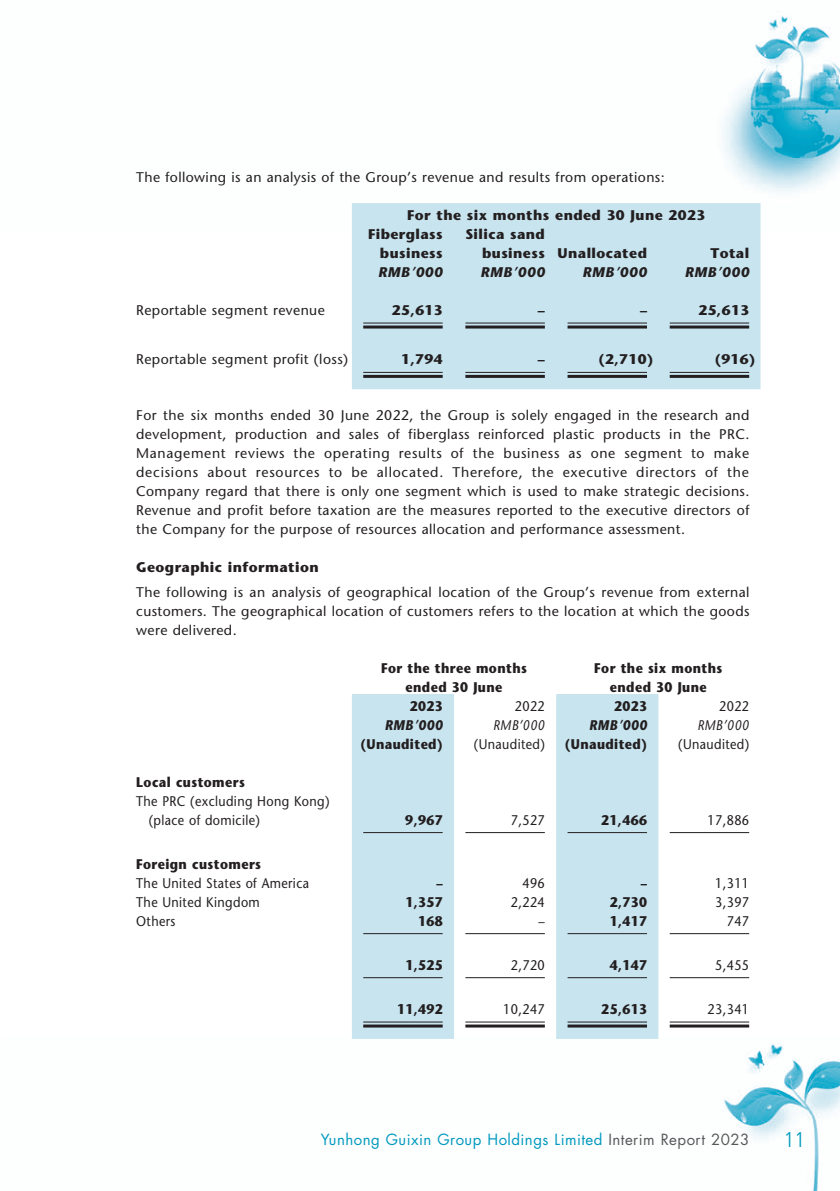
<style>
.page{position:relative;width:840px;height:1191px;background:#fff}
.page>*{position:absolute;margin:0;border:0;box-sizing:border-box;transform-origin:0 0}
.t1{font:300 21.4px "Frutiger LT Std";color:#0099bf;scale:.9 1}
.t2{font:15px "Futura Std";letter-spacing:.03em;color:#0099bf}
.t3{font:500 14px/19px "Stone Sans Std";letter-spacing:.03em;color:#231f20;text-align:justify}
.t4{font:500 14px/19px "Stone Sans Std";letter-spacing:.03em;color:#231f20;scale:.9 1}
.t5{font:700 14px/19px "Stone Sans Std";letter-spacing:.03em;color:#231f20;text-align:center;scale:.9 1}
.t6{font:700 14px/19px "Stone Sans Std";letter-spacing:.03em;color:#231f20}
.t7{font:italic 700 14px "Stone Sans Std";letter-spacing:.03em;color:#231f20}
.t8{font:italic 700 14px "Stone Sans Std";letter-spacing:.03em;color:#231f20;scale:.9 1}
.t9{font:italic 500 14px "Stone Sans Std";letter-spacing:.03em;color:#231f20;scale:.9 1}
.s1{color:#57585a}
</style>
<div class="page">
<img style="left:352px;top:1037px;width:487px;height:154px">
<img style="left:723px;top:11px;width:116px;height:221px">
<div style="left:352px;top:203px;width:408px;height:186px;background:#c7e4ef"></div>
<hr style="left:363px;top:322px;width:79px;height:1px;background:#231f20">
<hr style="left:363px;top:325px;width:79px;height:3px;background:#231f20">
<hr style="left:465px;top:322px;width:79px;height:1px;background:#231f20">
<hr style="left:465px;top:325px;width:79px;height:3px;background:#231f20">
<hr style="left:567px;top:322px;width:79px;height:1px;background:#231f20">
<hr style="left:567px;top:325px;width:79px;height:3px;background:#231f20">
<hr style="left:669px;top:322px;width:79px;height:1px;background:#231f20">
<hr style="left:669px;top:325px;width:79px;height:3px;background:#231f20">
<hr style="left:363px;top:372px;width:79px;height:1px;background:#231f20">
<hr style="left:363px;top:375px;width:79px;height:3px;background:#231f20">
<hr style="left:465px;top:372px;width:79px;height:1px;background:#231f20">
<hr style="left:465px;top:375px;width:79px;height:3px;background:#231f20">
<hr style="left:567px;top:372px;width:79px;height:1px;background:#231f20">
<hr style="left:567px;top:375px;width:79px;height:3px;background:#231f20">
<hr style="left:669px;top:372px;width:79px;height:1px;background:#231f20">
<hr style="left:669px;top:375px;width:79px;height:3px;background:#231f20">
<svg style="left:352px;top:694px;width:306px;height:344px;fill:#c7e4ef"></svg>
<hr style="left:363px;top:832px;width:79px;height:1px;background:#231f20">
<hr style="left:465px;top:832px;width:79px;height:1px;background:#231f20">
<hr style="left:567px;top:832px;width:79px;height:1px;background:#231f20">
<hr style="left:669px;top:832px;width:79px;height:1px;background:#231f20">
<hr style="left:363px;top:933px;width:79px;height:1px;background:#231f20">
<hr style="left:465px;top:933px;width:79px;height:1px;background:#231f20">
<hr style="left:567px;top:933px;width:79px;height:1px;background:#231f20">
<hr style="left:669px;top:933px;width:79px;height:1px;background:#231f20">
<hr style="left:363px;top:977px;width:79px;height:1px;background:#231f20">
<hr style="left:465px;top:977px;width:79px;height:1px;background:#231f20">
<hr style="left:567px;top:977px;width:79px;height:1px;background:#231f20">
<hr style="left:669px;top:977px;width:79px;height:1px;background:#231f20">
<hr style="left:363px;top:1021px;width:79px;height:1px;background:#231f20">
<hr style="left:363px;top:1024px;width:79px;height:3px;background:#231f20">
<hr style="left:465px;top:1021px;width:79px;height:1px;background:#231f20">
<hr style="left:465px;top:1024px;width:79px;height:3px;background:#231f20">
<hr style="left:567px;top:1021px;width:79px;height:1px;background:#231f20">
<hr style="left:567px;top:1024px;width:79px;height:3px;background:#231f20">
<hr style="left:669px;top:1021px;width:79px;height:1px;background:#231f20">
<hr style="left:669px;top:1024px;width:79px;height:3px;background:#231f20">
<p class="t3" style="left:136px;top:167px;width:530px">The following is an analysis of the Group’s revenue and results from operations:</p>
<p class="t6" style="left:407px;top:205px;width:299px">For the six months ended 30 June 2023</p>
<p class="t6" style="left:368px;top:224px;width:76px">Fiberglass</p>
<p class="t6" style="left:380px;top:243px;width:64px">business</p>
<p class="t6" style="left:482px;top:224px;width:166px;text-indent:-17px">Silica sand<br>business Unallocated</p>
<p class="t6" style="left:710px;top:243px;width:40px">Total</p>
<p class="t7" style="left:378px;top:263px;width:66px">RMB’000</p>
<p class="t7" style="left:480px;top:263px;width:66px">RMB’000</p>
<p class="t7" style="left:582px;top:263px;width:66px">RMB’000</p>
<p class="t7" style="left:684px;top:263px;width:66px">RMB’000</p>
<p class="t3" style="left:136px;top:300px;width:190px">Reportable segment revenue</p>
<p class="t6" style="left:391px;top:300px;width:52px">25,613</p>
<p class="t6" style="left:537px;top:300px;width:8px">–</p>
<p class="t6" style="left:639px;top:300px;width:8px">–</p>
<p class="t6" style="left:698px;top:300px;width:52px">25,613</p>
<p class="t3" style="left:136px;top:350px;width:213px">Reportable segment profit (loss)</p>
<p class="t6" style="left:401px;top:350px;width:43px">1,794</p>
<p class="t6" style="left:537px;top:350px;width:8px">–</p>
<p class="t6" style="left:598px;top:350px;width:56px">(2,710)</p>
<p class="t6" style="left:714px;top:350px;width:42px">(916)</p>
<p class="t3" style="left:136px;top:405px;width:614px">For the six months ended 30 June 2022, the Group is solely engaged in the research and development, production and sales of fiberglass reinforced plastic products in the PRC.<br>Management reviews the operating results of the business as one segment to make decisions about resources to be allocated. Therefore, the executive directors of the Company regard that there is only one segment which is used to make strategic decisions.<br>Revenue and profit before taxation are the measures reported to the executive directors of the Company for the purpose of resources allocation and performance assessment.</p>
<p class="t6" style="left:136px;top:557px;width:184px">Geographic information</p>
<p class="t3" style="left:136px;top:582px;width:614px">The following is an analysis of geographical location of the Group’s revenue from external customers. The geographical location of customers refers to the location at which the goods were delivered.</p>
<p class="t5" style="left:381px;top:658px;width:163px">For the three months ended 30 June</p>
<p class="t5" style="left:594px;top:658px;width:144px">For the six months ended 30 June</p>
<p class="t5" style="left:409px;top:696px;width:38px">2023</p>
<p class="t4" style="left:514px;top:696px;width:35px">2022</p>
<p class="t5" style="left:613px;top:696px;width:38px">2023</p>
<p class="t4" style="left:718px;top:696px;width:35px">2022</p>
<p class="t8" style="left:384px;top:716px;width:66px">RMB’000</p>
<p class="t9" style="left:493px;top:716px;width:59px">RMB’000</p>
<p class="t8" style="left:588px;top:716px;width:66px">RMB’000</p>
<p class="t9" style="left:697px;top:716px;width:59px">RMB’000</p>
<p class="t5" style="left:360px;top:734px;width:93px">(Unaudited)</p>
<p class="t4" style="left:473px;top:734px;width:80px">(Unaudited)</p>
<p class="t5" style="left:564px;top:734px;width:93px">(Unaudited)</p>
<p class="t4" style="left:678px;top:734px;width:80px">(Unaudited)</p>
<p class="t5" style="left:136px;top:772px;width:122px">Local customers</p>
<p class="t4" style="left:149px;top:791px;width:202px;text-indent:-13px">The PRC (excluding Hong Kong) (place of domicile)</p>
<p class="t5" style="left:405px;top:810px;width:43px">9,967</p>
<p class="t4" style="left:510px;top:810px;width:39px">7,527</p>
<p class="t5" style="left:601px;top:810px;width:52px">21,466</p>
<p class="t4" style="left:707px;top:810px;width:48px">17,886</p>
<p class="t5" style="left:136px;top:854px;width:140px">Foreign customers</p>
<p class="t4" style="left:136px;top:873px;width:193px">The United States of America</p>
<p class="t5" style="left:436px;top:873px;width:8px">–</p>
<p class="t4" style="left:522px;top:873px;width:26px">496</p>
<p class="t5" style="left:640px;top:873px;width:9px">–</p>
<p class="t4" style="left:714px;top:873px;width:39px">1,311</p>
<p class="t4" style="left:136px;top:892px;width:139px">The United Kingdom</p>
<p class="t5" style="left:405px;top:892px;width:43px">1,357</p>
<p class="t4" style="left:510px;top:892px;width:39px">2,224</p>
<p class="t5" style="left:609px;top:892px;width:43px">2,730</p>
<p class="t4" style="left:714px;top:892px;width:39px">3,397</p>
<p class="t4" style="left:136px;top:911px;width:45px">Others</p>
<p class="t5" style="left:418px;top:911px;width:29px">168</p>
<p class="t4" style="left:538px;top:911px;width:8px">–</p>
<p class="t5" style="left:609px;top:911px;width:43px">1,417</p>
<p class="t4" style="left:726px;top:911px;width:26px">747</p>
<p class="t5" style="left:405px;top:955px;width:43px">1,525</p>
<p class="t4" style="left:510px;top:955px;width:39px">2,720</p>
<p class="t5" style="left:609px;top:955px;width:43px">4,147</p>
<p class="t4" style="left:714px;top:955px;width:39px">5,455</p>
<p class="t5" style="left:397px;top:999px;width:52px">11,492</p>
<p class="t4" style="left:503px;top:999px;width:48px">10,247</p>
<p class="t5" style="left:601px;top:999px;width:52px">25,613</p>
<p class="t4" style="left:707px;top:999px;width:48px">23,341</p>
<p class="t2" style="left:320px;top:1129px;width:430px">Yunhong Guixin Group Holdings Limited <span class="s1">Interim Report 2023</span></p>
<h1 class="t1" style="left:783px;top:1127px;width:25px">11</h1>
</div>
